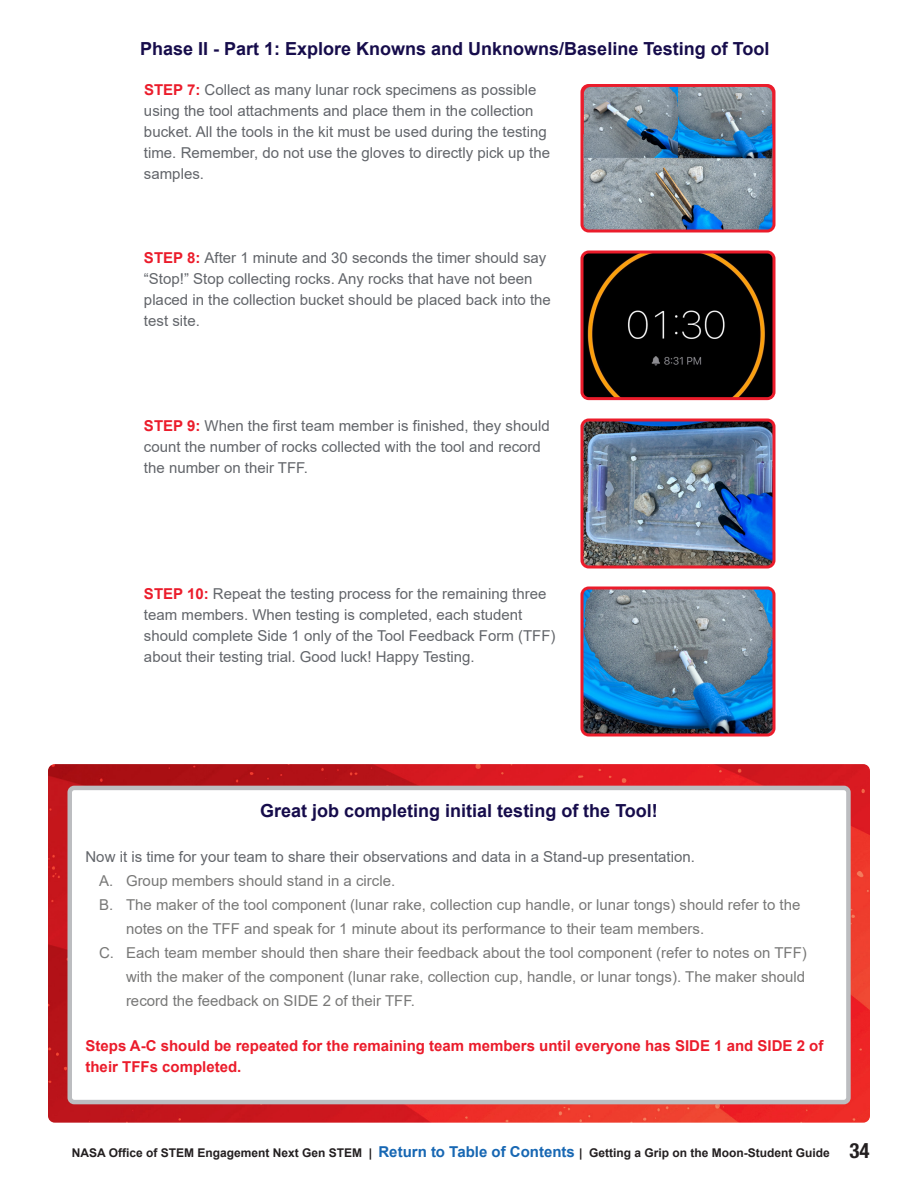
<style>
.page{position:relative;width:918px;height:1188px;background:#fff}
.page>*{position:absolute;margin:0;border:0;box-sizing:border-box;transform-origin:0 0}
.t1{font:700 18px "Arial";color:#160c4b}
.t2{font:700 18px "Arial";color:#160c4b}
.BODY{font:15px/21px "Arial";color:#62656a}
.t3{font:15px/24px "Arial";color:#787877}
.BODY-2{font:700 15px/21px "Arial";color:#eb1c2b}
.t4{font:700 12px "Arial";color:#231f20}
.s1{font-weight:700;color:#eb1c2b}
.s2{font-style:inherit}
.s3{font-size:15px;color:#1767b3}
.s4{font-family:"Helvetica Neue LT Std";font-stretch:condensed;font-size:21px}
</style>
<div class="page">
<img style="left:584px;top:158px;width:188px;height:70px">
<div style="left:580px;top:84px;width:196px;height:148px;border:3px solid #eb1c2b;border-radius:7px"></div>
<img style="left:584px;top:87px;width:188px;height:71px">
<img style="left:584px;top:254px;width:188px;height:142px">
<div style="left:580px;top:250px;width:196px;height:150px;border:3px solid #eb1c2b;border-radius:7px"></div>
<img style="left:584px;top:422px;width:188px;height:142px">
<div style="left:580px;top:418px;width:196px;height:150px;border:3px solid #eb1c2b;border-radius:7px"></div>
<img style="left:584px;top:590px;width:188px;height:142px">
<div style="left:580px;top:586px;width:196px;height:150px;border:3px solid #eb1c2b;border-radius:7px"></div>
<img style="left:48px;top:764px;width:822px;height:359px">
<div style="left:70px;top:788px;width:778px;height:314px;background:#fff;border-radius:4px"></div>
<div style="left:68px;top:786px;width:783px;height:318px;border:4px solid #bcbdc0;border-radius:4px"></div>
<h2 class="t1" style="left:140px;top:36px;width:631px">Phase II - Part 1: Explore Knowns and Unknowns/Baseline Testing of Tool</h2>
<p class="BODY" style="left:144px;top:79px;width:408px"><span class="s1">STEP 7:</span> Collect as many lunar rock specimens as possible using the tool attachments and place them in the collection bucket. All the tools in the kit must be used during the testing time. Remember, do not use the gloves to directly pick up the <span class="s2">samples.</span></p>
<p class="BODY" style="left:144px;top:247px;width:408px"><span class="s1">STEP 8:</span> After 1 minute and 30 seconds the timer should say “Stop!” Stop collecting rocks. Any rocks that have not been placed in the collection bucket should be placed back into the <span class="s2">test site.</span></p>
<p class="BODY" style="left:144px;top:415px;width:407px"><span class="s1">STEP 9:</span> When the first team member is finished, they should count the number of rocks collected with the tool and record the number on their TFF.</p>
<p class="BODY" style="left:144px;top:583px;width:413px"><span class="s1">STEP 10:</span> Repeat the testing process for the remaining three team members. When testing is completed, each student should complete Side 1 only of the Tool Feedback Form (TFF) about their testing trial. Good luck! Happy Testing.</p>
<h2 class="t2" style="left:260px;top:798px;width:399px">Great job completing initial testing of the Tool!</h2>
<p class="BODY" style="left:86px;top:846px;width:611px">Now it is time for your team to share their observations and data in a Stand-up presentation.</p>
<p class="t3" style="left:99px;top:868px;width:298px"><span class="s2">A.</span> Group members should stand in a circle.</p>
<p class="t3" style="left:126px;top:892px;width:676px;text-indent:-27px"><span class="s2">B.</span> The maker of the tool component (lunar rake, collection cup handle, or lunar tongs) should refer to the notes on the TFF and speak for 1 minute about its performance to their team members.</p>
<p class="t3" style="left:126px;top:940px;width:682px;text-align:justify;text-indent:-27px"><span class="s2">C.</span> Each team member should then share their feedback about the tool component (refer to notes on TFF) with the maker of the component (lunar rake, collection cup, handle, or lunar tongs). The maker should record the feedback on SIDE 2 of their TFF.</p>
<p class="BODY-2" style="left:86px;top:1035px;width:739px">Steps A-C should be repeated for the remaining team members until everyone has SIDE 1 and SIDE 2 of <span class="s2">their TFFs completed.</span></p>
<p class="t4" style="left:72px;top:1145px;width:799px">NASA Office of STEM Engagement Next Gen STEM | <span class="s3">Return to Table of Contents</span> | Getting a Grip on the Moon-Student Guide <span class="s4">34</span></p>
</div>
